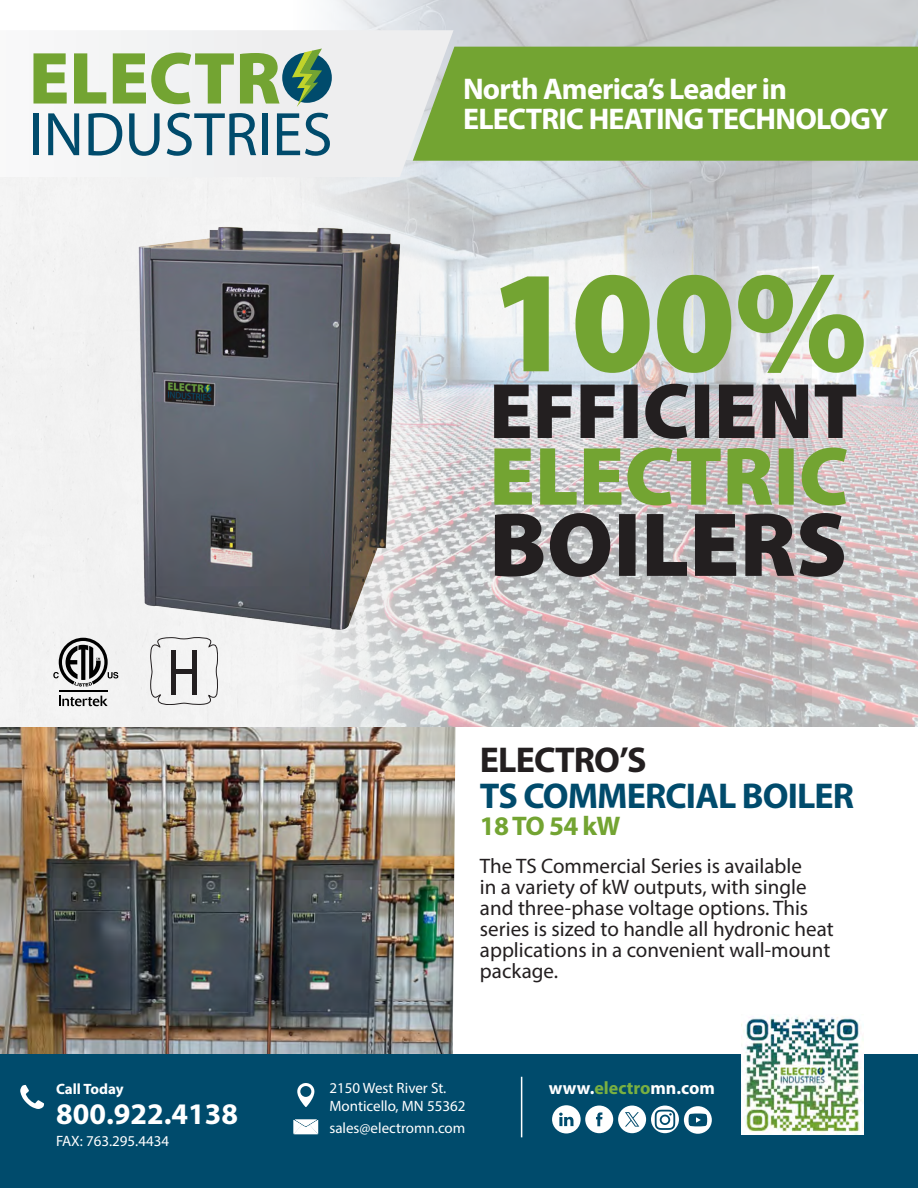
<style>
.page{position:relative;width:918px;height:1188px;background:#fff}
.page>*{position:absolute;margin:0;border:0;box-sizing:border-box;transform-origin:0 0}
.t1{font:700 36px "Myriad Pro";letter-spacing:-.025em;color:#004b6c}
.t2{font:700 36px "Myriad Pro";letter-spacing:-.025em;color:#231f20}
.t3{font:700 30px "Myriad Pro";letter-spacing:-.025em;color:#fff}
.t4{font:700 30px "Myriad Pro";color:#fff}
.t5{font:700 27px "Myriad Pro";letter-spacing:-.025em;color:#73a432}
.t6{font:21px/21px "Myriad Pro";color:#231f20}
.t7{font:700 18px "Myriad Pro";color:#fff}
.t8{font:15px "Myriad Pro";color:#fff}
.t9{font:700 15px "Myriad Pro";color:#fff}
.s1{color:#7ab041}
</style>
<div class="page">
<img style="left:0;top:727px;width:456px;height:328px">
<img style="left:0;top:0;width:918px;height:727px">
<svg style="left:495px;top:513px;width:349px;height:64px;background:#666263"></svg>
<svg style="left:494px;top:448px;width:353px;height:58px;background:#9db377"></svg>
<svg style="left:494px;top:384px;width:362px;height:55px;background:#736f71"></svg>
<svg style="left:500px;top:275px;width:364px;height:98px;background:#a8c38b"></svg>
<div style="left:0;top:1055px;width:918px;height:133px;background:#004b6c"></div>
<hr style="left:521px;top:1077px;width:1px;height:60px;background:#fff">
<img style="left:741px;top:1016px;width:123px;height:118px">
<svg style="left:20px;top:1085px;width:24px;height:24px"></svg>
<svg style="left:297px;top:1083px;width:18px;height:24px"></svg>
<svg style="left:294px;top:1120px;width:24px;height:14px"></svg>
<div style="left:454px;top:47px;width:464px;height:114px;background:#73a432"></div>
<svg style="left:0;top:30px;width:454px;height:147px"></svg>
<svg style="left:33px;top:53px;width:34px;height:51px"></svg>
<svg style="left:74px;top:53px;width:32px;height:51px"></svg>
<svg style="left:113px;top:53px;width:121px;height:51px"></svg>
<svg style="left:240px;top:53px;width:40px;height:51px;background:#95b867"></svg>
<div style="left:34px;top:113px;width:5px;height:42px;background:#004b6c"></div>
<svg style="left:48px;top:113px;width:31px;height:42px"></svg>
<svg style="left:88px;top:113px;width:34px;height:43px"></svg>
<svg style="left:129px;top:113px;width:31px;height:43px"></svg>
<svg style="left:167px;top:113px;width:89px;height:43px"></svg>
<div style="left:262px;top:113px;width:6px;height:42px;background:#004b6c"></div>
<svg style="left:277px;top:113px;width:53px;height:43px;background:#95b1bd"></svg>
<div style="left:282px;top:53px;width:50px;height:50px;background:#004b6c;border-radius:50%"></div>
<svg style="left:292px;top:49px;width:30px;height:58px"></svg>
<svg style="left:59px;top:696px;width:49px;height:10px"></svg>
<hr style="left:59px;top:690px;width:49px;height:2px;background:#000">
<svg style="left:53px;top:638px;width:65px;height:49px"></svg>
<svg style="left:150px;top:637px;width:68px;height:68px"></svg>
<div style="left:171px;top:650px;width:5px;height:45px;background:#231f20"></div>
<div style="left:192px;top:650px;width:5px;height:45px;background:#231f20"></div>
<hr style="left:171px;top:670px;width:26px;height:4px;background:#231f20">
<svg style="left:552px;top:1105px;width:160px;height:29px"></svg>
<img style="left:126px;top:218px;width:290px;height:416px">
<p class="t3" style="left:463px;top:70px;width:325px">North America’s Leader in</p>
<p class="t3" style="left:463px;top:100px;width:427px">ELECTRIC HEATING TECHNOLOGY</p>
<p class="t9" style="left:56px;top:1079px;width:69px">Call Today</p>
<p class="t4" style="left:56px;top:1095px;width:184px">800.922.4138</p>
<p class="t8" style="left:56px;top:1131px;width:115px">FAX: 763.295.4434</p>
<p class="t2" style="left:480px;top:736px;width:168px">ELECTRO’S</p>
<p class="t1" style="left:480px;top:772px;width:376px">TS COMMERCIAL BOILER</p>
<p class="t5" style="left:480px;top:808px;width:142px">18 TO 54 kW</p>
<p class="t6" style="left:480px;top:855px;width:355px">The TS Commercial Series is available<br>in a variety of kW outputs, with single and three-phase voltage options. This series is sized to handle all hydronic heat applications in a convenient wall-mount package.</p>
<p class="t8" style="left:329px;top:1079px;width:118px">2150 West River St.</p>
<p class="t8" style="left:329px;top:1097px;width:138px">Monticello, MN 55362</p>
<p class="t8" style="left:329px;top:1118px;width:137px">sales@electromn.com</p>
<p class="t7" style="left:549px;top:1076px;width:168px">www.<span class="s1">electro</span>mn.com</p>
</div>
